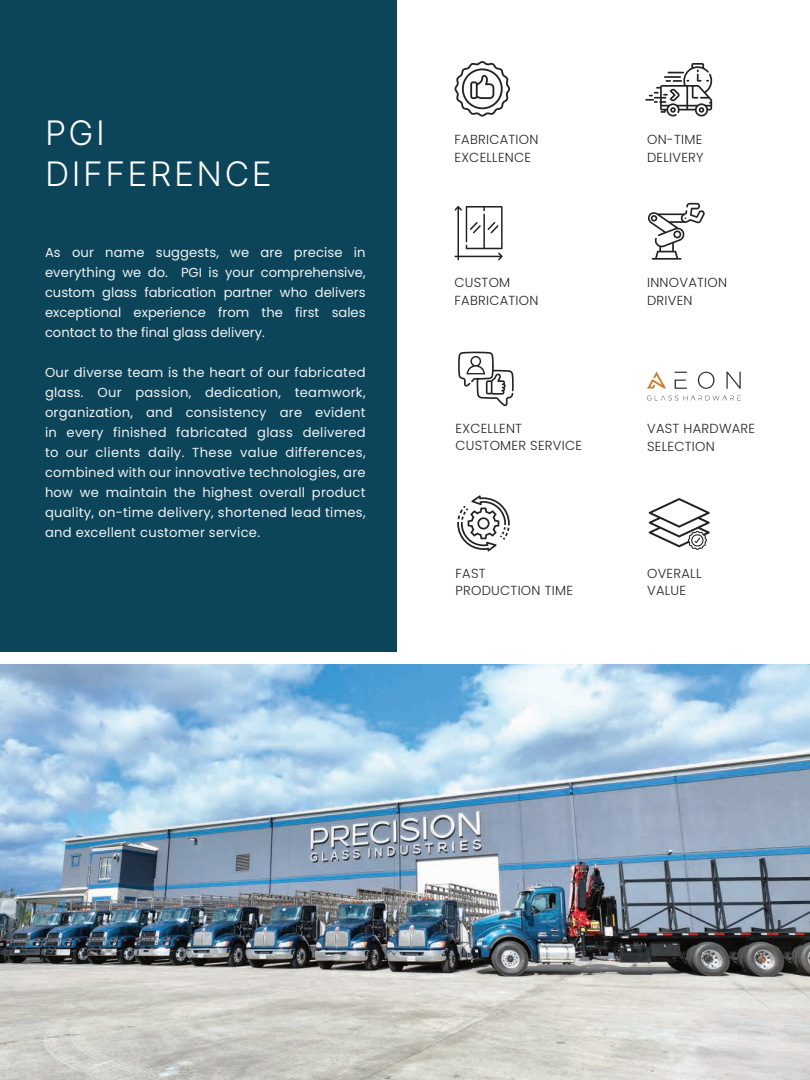
<style>
.page{position:relative;width:810px;height:1080px;background:#fff}
.page>*{position:absolute;margin:0;border:0;box-sizing:border-box;transform-origin:0 0}
.t1{font:300 33.75px/40.5px "Inter";letter-spacing:.075em;color:#fff}
.t2{font:13.12px/20px "Poppins";letter-spacing:.01em;color:#f0f3f2;text-align:justify}
.t3{font:300 13.12px/17.5px "Poppins";letter-spacing:.02em;color:#252525}
</style>
<div class="page">
<div style="left:0;top:0;width:397px;height:905px;background:#0c455a"></div>
<svg style="left:645px;top:63px;width:67px;height:54px"></svg>
<svg style="left:457px;top:495px;width:53px;height:57px"></svg>
<svg style="left:458px;top:351px;width:56px;height:55px"></svg>
<svg style="left:649px;top:498px;width:61px;height:52px"></svg>
<svg style="left:647px;top:203px;width:58px;height:57px"></svg>
<svg style="left:454px;top:61px;width:56px;height:56px"></svg>
<svg style="left:454px;top:206px;width:49px;height:54px"></svg>
<svg style="left:647px;top:396px;width:31px;height:5px"></svg>
<svg style="left:684px;top:396px;width:57px;height:4px"></svg>
<svg style="left:675px;top:372px;width:12px;height:17px"></svg>
<svg style="left:698px;top:372px;width:17px;height:17px"></svg>
<svg style="left:726px;top:372px;width:15px;height:17px"></svg>
<svg style="left:647px;top:371px;width:19px;height:18px"></svg>
<img style="left:0;top:664px;width:810px;height:416px">
<div style="left:0;top:652px;width:810px;height:12px;background:#fff"></div>
<h1 class="t1" style="left:45px;top:112px;width:228px">PGI<br>DIFFERENCE</h1>
<p class="t2" style="left:45px;top:243px;width:322px">As our name suggests, we are precise in everything we do. PGI is your comprehensive, custom glass fabrication partner who delivers exceptional experience from the first sales contact to the final glass delivery.</p>
<p class="t2" style="left:45px;top:363px;width:322px">Our diverse team is the heart of our fabricated glass. Our passion, dedication, teamwork, organization, and consistency are evident in every finished fabricated glass delivered to our clients daily. These value differences, combined with our innovative technologies, are how we maintain the highest overall product quality, on-time delivery, shortened lead times, and excellent customer service.</p>
<p class="t3" style="left:454px;top:131px;width:86px">FABRICATION<br>EXCELLENCE</p>
<p class="t3" style="left:647px;top:131px;width:58px">ON-TIME<br>DELIVERY</p>
<p class="t3" style="left:454px;top:274px;width:86px">CUSTOM<br>FABRICATION</p>
<p class="t3" style="left:647px;top:274px;width:82px">INNOVATION<br>DRIVEN</p>
<p class="t3" style="left:456px;top:419px;width:128px">EXCELLENT<br>CUSTOMER SERVICE</p>
<p class="t3" style="left:647px;top:420px;width:110px">VAST HARDWARE<br>SELECTION</p>
<p class="t3" style="left:456px;top:564px;width:119px">FAST<br>PRODUCTION TIME</p>
<p class="t3" style="left:647px;top:564px;width:56px">OVERALL<br>VALUE</p>
</div>
